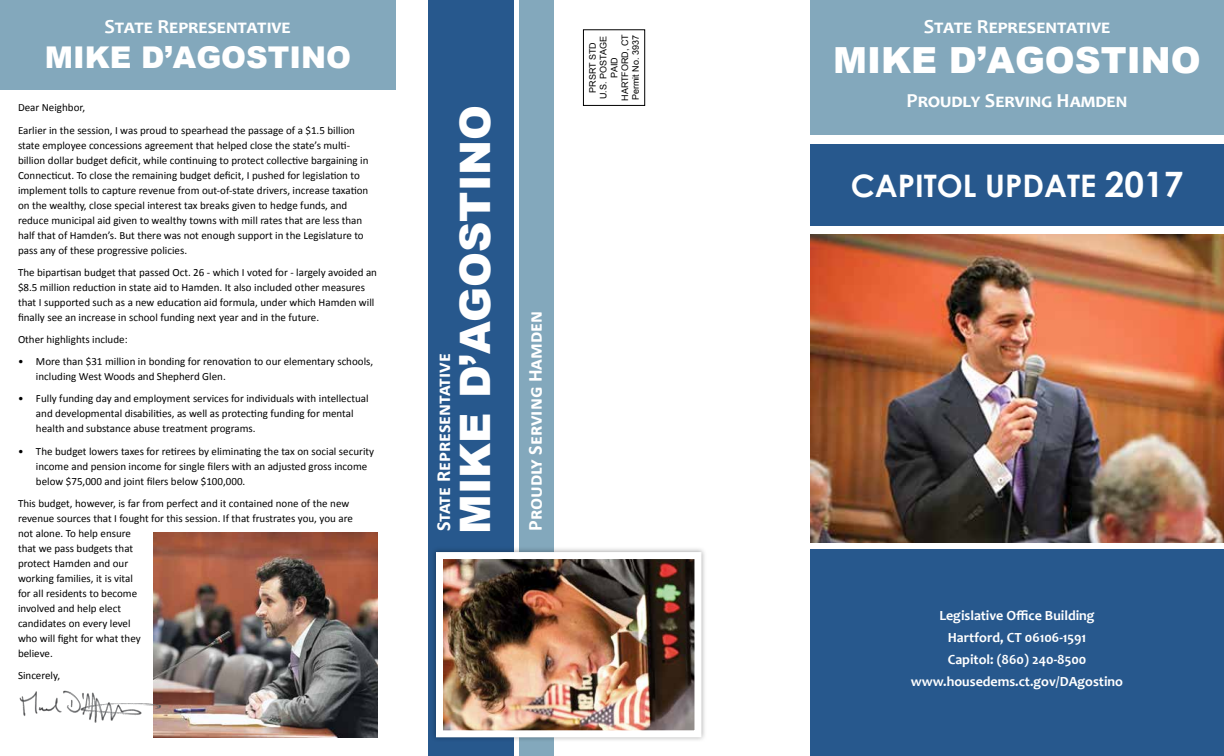
<style>
.page{position:relative;width:1224px;height:756px;background:#fff}
.page>*{position:absolute;margin:0;border:0;box-sizing:border-box;transform-origin:0 0}
.t1{font:900 42px "Arial";color:#fff}
.t2{font:900 36px "Arial";color:#fff}
.t3{font:700 31px "Century Gothic";color:#fff}
.t4{font:900 30px "Arial";color:#fff}
.t5{font:700 20px "Calibri";color:#fff}
.t6{font:700 20px "Candara";letter-spacing:.045em;color:#fff}
.t7{font:700 20px "Candara";color:#fff}
.t8{font:700 14px/22px "Candara";color:#fff;text-align:center}
.t9{font:11px/15px "Calibri";color:#000}
.t10{font:9px/10.8px "Arial";color:#000;text-align:center}
.s1{font-size:35px}
</style>
<div class="page">
<div style="left:810px;top:549px;width:414px;height:207px;background:#27588d"></div>
<div style="left:810px;top:144px;width:414px;height:81px;background:#27588d"></div>
<div style="left:428px;top:0;width:86px;height:756px;background:#27588d"></div>
<div style="left:519px;top:0;width:35px;height:756px;background:#83a8bc"></div>
<div style="left:583px;top:30px;width:62px;height:76px;border:1px solid #000"></div>
<div style="left:0;top:0;width:396px;height:90px;background:#83a8bc"></div>
<div style="left:810px;top:0;width:414px;height:135px;background:#83a8bc"></div>
<div style="left:430px;top:547px;width:277px;height:196px;background:#000;opacity:.35"></div>
<img style="left:444px;top:560px;width:249px;height:169px">
<div style="left:436px;top:552px;width:265px;height:185px;border:7px solid #fff"></div>
<img style="left:810px;top:234px;width:414px;height:308px">
<img style="left:153px;top:533px;width:225px;height:205px">
<img style="left:20px;top:690px;width:142px;height:34px">
<h3 class="t6" style="left:104px;top:14px;width:188px">State Representative</h3>
<h3 class="t4" style="left:45px;top:36px;width:308px">MIKE D’AGOSTINO</h3>
<p class="t9" style="left:18px;top:97px;width:338px;line-height:22.2px">Dear Neighbor,<br>Earlier in the session, I was proud to spearhead the passage of a $1.5 billion</p>
<p class="t9" style="left:18px;top:137px;width:352px">state employee concessions agreement that helped close the state’s multi&shy;billion dollar budget deficit, while continuing to protect collective bargaining in Connecticut. To close the remaining budget deficit, I pushed for legislation to implement tolls to capture revenue from out-of-state drivers, increase taxation on the wealthy, close special interest tax breaks given to hedge funds, and reduce municipal aid given to wealthy towns with mill rates that are less than half that of Hamden’s. But there was not enough support in the Legislature to pass any of these progressive policies.</p>
<p class="t9" style="left:18px;top:265px;width:361px">The bipartisan budget that passed Oct. 26 - which I voted for - largely avoided an $8.5 million reduction in state aid to Hamden. It also included other measures that I supported such as a new education aid formula, under which Hamden will finally see an increase in school funding next year and in the future.</p>
<p class="t9" style="left:18px;top:332px;width:111px">Other highlights include:</p>
<p class="t9" style="left:36px;top:354px;width:339px;text-indent:-18px">• More than $31 million in bonding for renovation to our elementary schools, including West Woods and Shepherd Glen.</p>
<p class="t9" style="left:36px;top:391px;width:334px;text-indent:-18px">• Fully funding day and employment services for individuals with intellectual and developmental disabilities, as well as protecting funding for mental health and substance abuse treatment programs.</p>
<p class="t9" style="left:36px;top:443px;width:340px;text-indent:-18px">• The budget lowers taxes for retirees by eliminating the tax on social security income and pension income for single filers with an adjusted gross income below $75,000 and joint filers below $100,000.</p>
<p class="t9" style="left:18px;top:496px;width:336px">This budget, however, is far from perfect and it contained none of the new revenue sources that I fought for this session. If that frustrates you, you are not alone. To help ensure<br>that we pass budgets that<br>protect Hamden and our<br>working families, it is vital<br>for all residents to become<br>involved and help elect<br>candidates on every level<br>who will fight for what they<br>believe.</p>
<p class="t9" style="left:18px;top:668px;width:44px">Sincerely,</p>
<h3 class="t5" style="left:431px;top:531px;width:179px;rotate:-90deg">State Representative</h3>
<h1 class="t1" style="left:445px;top:534px;width:430px;rotate:-90deg">MIKE D’AGOSTINO</h1>
<h3 class="t5" style="left:522px;top:531px;width:221px;rotate:-90deg">Proudly Serving Hamden</h3>
<p class="t10" style="left:587px;top:101px;width:68px;rotate:-90deg">PRSRT STD<br>U.S. POSTAGE<br>PAID<br>HARTFORD, CT<br>Permit No. 3937</p>
<h3 class="t6" style="left:924px;top:14px;width:188px">State Representative</h3>
<h2 class="t2" style="left:833px;top:34px;width:369px">MIKE D’AGOSTINO</h2>
<h3 class="t7" style="left:907px;top:88px;width:222px">Proudly Serving Hamden</h3>
<h3 class="t3" style="left:851px;top:162px;width:334px">CAPITOL UPDATE <span class="s1">2017</span></h3>
<p class="t8" style="left:911px;top:605px;width:214px">Legislative Office Building<br>Hartford, CT 06106-1591<br>Capitol: (860) 240-8500 www.housedems.ct.gov/DAgostino</p>
</div>
